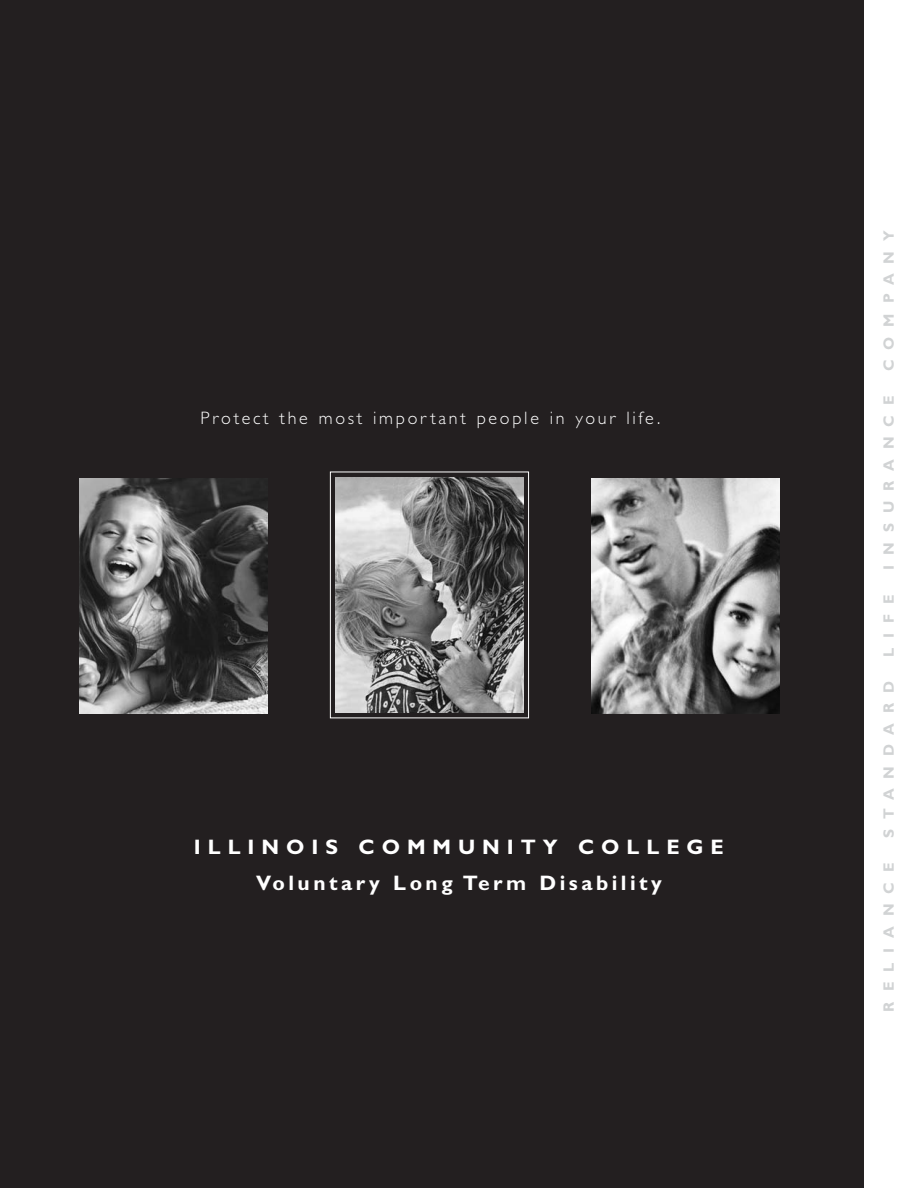
<style>
.page{position:relative;width:918px;height:1188px;background:#fff}
.page>*{position:absolute;margin:0;border:0;box-sizing:border-box;transform-origin:0 0}
.t1{font:700 21px/36px "Gill Sans";letter-spacing:.18em;color:#fff;text-align:center}
.t2{font:300 18px "Gill Sans";letter-spacing:.15em;color:#fff}
.t3{font:700 15px "Gill Sans";letter-spacing:.66em;color:#d1d3d4}
</style>
<div class="page">
<div style="left:0;top:0;width:864px;height:1188px;background:#231f20"></div>
<img style="left:592px;top:479px;width:188px;height:235px">
<img style="left:80px;top:479px;width:188px;height:235px">
<div style="left:330px;top:472px;width:199px;height:246px;border:1px solid #fff"></div>
<img style="left:336px;top:477px;width:188px;height:235px">
<p class="t2" style="left:201px;top:411px;width:461px">Protect the most important people in your life.</p>
<p class="t1" style="left:194px;top:832px;width:532px">ILLINOIS COMMUNITY COLLEGE<br>Voluntary Long Term Disability</p>
<p class="t3" style="left:884px;top:371px;width:142px;rotate:-90deg">COMPANY</p>
<p class="t3" style="left:884px;top:570px;width:176px;rotate:-90deg">INSURANCE</p>
<p class="t3" style="left:884px;top:657px;width:64px;rotate:-90deg">LIFE</p>
<p class="t3" style="left:884px;top:838px;width:159px;rotate:-90deg">STANDARD</p>
<p class="t3" style="left:884px;top:1012px;width:150px;rotate:-90deg">RELIANCE</p>
</div>
